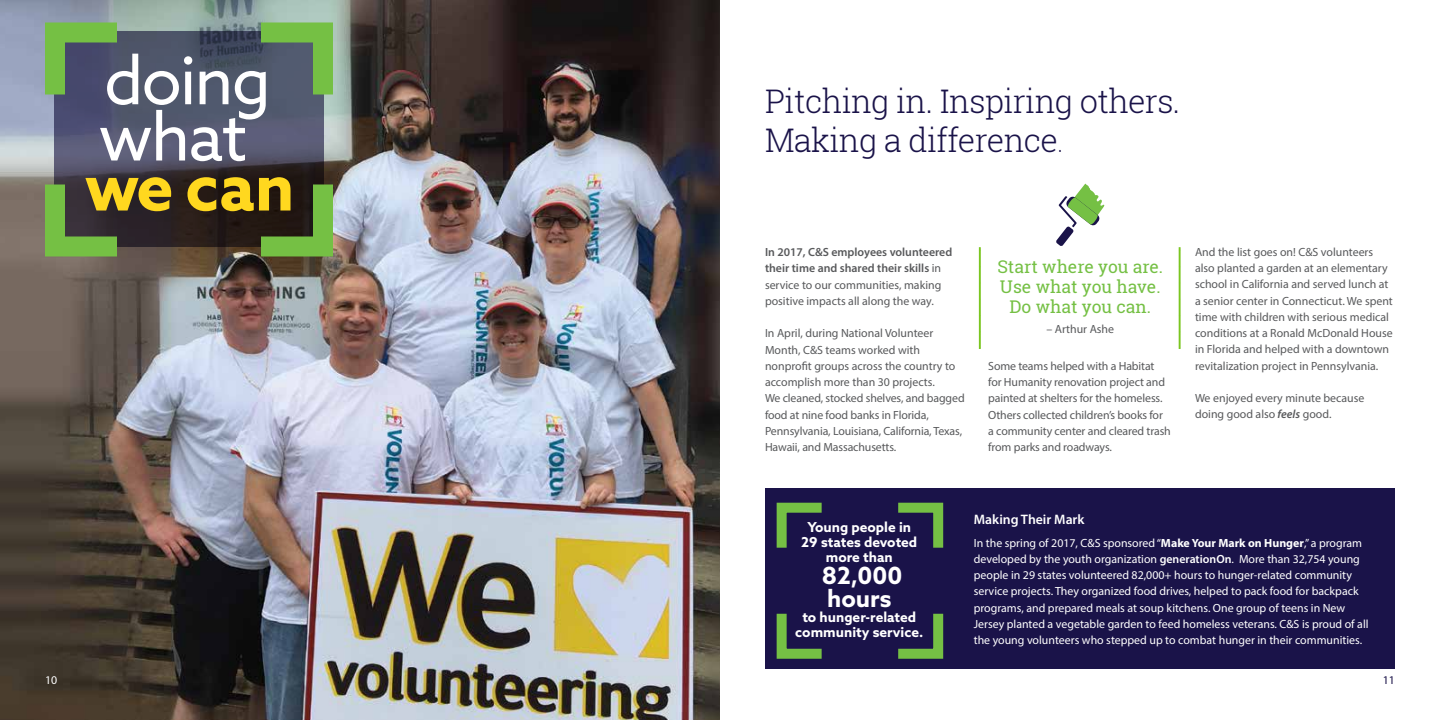
<style>
.page{position:relative;width:1440px;height:720px;background:#fff}
.page>*{position:absolute;margin:0;border:0;box-sizing:border-box;transform-origin:0 0}
.t1{font:66.25px/56.2px "Azo Sans";letter-spacing:-.03em;color:#fff}
.t2{font:700 66.25px "Azo Sans";color:#ffd81f}
.t3{font:300 32.5px/39px "Roboto Slab";letter-spacing:-.02em;color:#1a1349}
.t4{font:700 23.75px/22.5px "Azo Sans";color:#fff}
.t5{font:17.5px/20px "Roboto Slab";color:#75c044;text-align:center}
.t6{font:700 13.75px/15px "Azo Sans";color:#fff;text-align:center}
.t7{font:600 13.75px "Myriad Pro";color:#fff}
.t8{font:11.88px/16.2px "Myriad Pro";color:#58595b}
.t9{font:11.88px/16.2px "Myriad Pro";color:#fff}
.t10{font:11.88px "Myriad Pro";color:#1a1349}
.s1{font-weight:100}
.s2{font-weight:600}
.s3{font-weight:600;font-style:italic}
.s4{font-weight:700}
</style>
<div class="page">
<div style="left:765px;top:489px;width:630px;height:180px;background:#1a1349"></div>
<img style="left:0;top:0;width:720px;height:720px">
<svg style="left:55px;top:32px;width:269px;height:216px;background:#474759"></svg>
<svg style="left:979px;top:247px;width:2px;height:102px"></svg>
<svg style="left:776px;top:613px;width:46px;height:46px"></svg>
<svg style="left:776px;top:502px;width:46px;height:46px"></svg>
<svg style="left:898px;top:613px;width:46px;height:46px"></svg>
<svg style="left:898px;top:502px;width:46px;height:46px"></svg>
<svg style="left:1056px;top:183px;width:49px;height:63px"></svg>
<svg style="left:35px;top:12px;width:102px;height:102px;background:#657c72"></svg>
<svg style="left:241px;top:12px;width:102px;height:102px;background:#6b8772"></svg>
<svg style="left:241px;top:164px;width:102px;height:102px;background:#46502f"></svg>
<svg style="left:35px;top:164px;width:102px;height:102px;background:#566147"></svg>
<svg style="left:1179px;top:247px;width:2px;height:102px"></svg>
<h1 class="t1" style="left:98px;top:52px;width:174px">doing what</h1>
<h1 class="t2" style="left:85px;top:143px;width:211px">we can</h1>
<h2 class="t3" style="left:765px;top:80px;width:417px">Pitching in. Inspiring others.<br>Making a difference<span class="s1">.</span></h2>
<p class="t8" style="left:765px;top:244px;width:189px"><span class="s2">In 2017, C&amp;S employees volunteered their time and shared their skills</span> in service to our communities, making positive impacts all along the way.</p>
<p class="t8" style="left:765px;top:325px;width:201px">In April, during National Volunteer Month, C&amp;S teams worked with nonprofit groups across the country to accomplish more than 30 projects.<br>We cleaned, stocked shelves, and bagged food at nine food banks in Florida, Pennsylvania, Louisiana, California, Texas, Hawaii, and Massachusetts.</p>
<h3 class="t5" style="left:997px;top:257px;width:167px">Start where you are.<br>Use what you have.<br>Do what you can.</h3>
<p class="t8" style="left:1046px;top:321px;width:69px">– Arthur Ashe</p>
<p class="t8" style="left:988px;top:357px;width:184px">Some teams helped with a Habitat for Humanity renovation project and painted at shelters for the homeless.<br>Others collected children’s books for a community center and cleared trash from parks and roadways.</p>
<p class="t8" style="left:1195px;top:244px;width:199px">And the list goes on! C&amp;S volunteers also planted a garden at an elementary school in California and served lunch at a senior center in Connecticut. We spent time with children with serious medical conditions at a Ronald McDonald House in Florida and helped with a downtown revitalization project in Pennsylvania.</p>
<p class="t8" style="left:1195px;top:390px;width:171px">We enjoyed every minute because doing good also <span class="s3">feels</span> good.</p>
<p class="t6" style="left:801px;top:519px;width:117px">Young people in<br>29 states devoted more than</p>
<h3 class="t4" style="left:822px;top:564px;width:82px">82,000 hours</h3>
<p class="t6" style="left:795px;top:609px;width:130px">to hunger-related community service.</p>
<p class="t7" style="left:974px;top:511px;width:112px">Making Their Mark</p>
<p class="t9" style="left:974px;top:534px;width:396px">In the spring of 2017, C&amp;S sponsored “<span class="s4">Make Your Mark on Hunger</span>,” a program developed by the youth organization <span class="s2">generationOn</span>. More than 32,754 young people in 29 states volunteered 82,000+ hours to hunger-related community service projects. They organized food drives, helped to pack food for backpack programs, and prepared meals at soup kitchens. One group of teens in New Jersey planted a vegetable garden to feed homeless veterans. C&amp;S is proud of all the young volunteers who stepped up to combat hunger in their communities.</p>
<p class="t9" style="left:45px;top:672px;width:14px">10</p>
<p class="t10" style="left:1383px;top:673px;width:14px">11</p>
</div>
